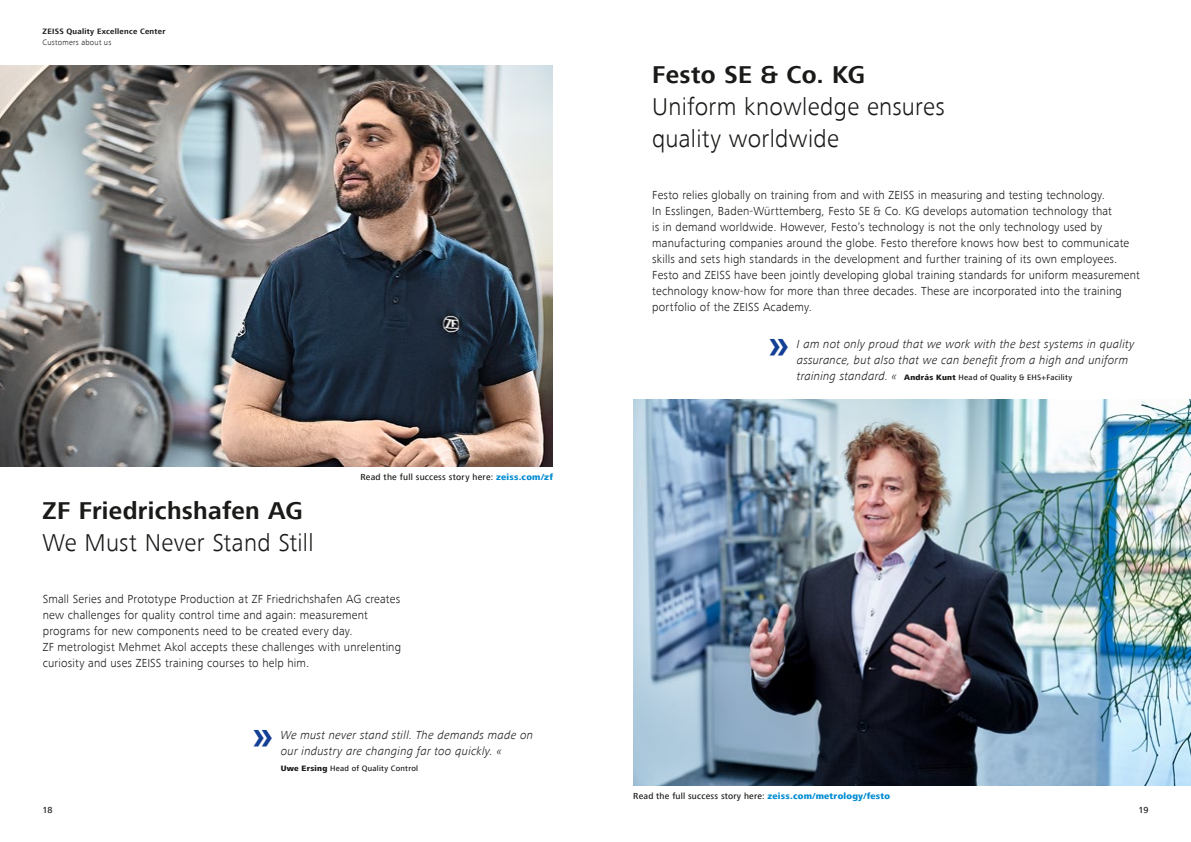
<style>
.page{position:relative;width:1191px;height:842px;background:#fff}
.page>*{position:absolute;margin:0;border:0;box-sizing:border-box;transform-origin:0 0}
.t1{font:700 40.6px "ZEISS Frutiger Next W1 G";color:#134094}
.t2{font:300 25px/32px "ZEISS Frutiger Next W1 G";letter-spacing:.01em;color:#1a1a18}
.t3{font:700 25px "ZEISS Frutiger Next W1 G";letter-spacing:.01em;color:#1a1a18}
.t4{font:300 12px/16px "ZEISS Frutiger Next W1 G";letter-spacing:.015em;color:#1a1a18}
.t5{font:italic 300 12px/16px "ZEISS Frutiger Next W1 G";letter-spacing:.02em;color:#1a1a18}
.t6{font:500 9px "ZEISS Frutiger Next W1 G";letter-spacing:.02em;color:#1a1a18}
.t7{font:500 8px "ZEISS Frutiger Next W1 G";letter-spacing:.03em;color:#1a1a18}
.t8{font:700 8px "ZEISS Frutiger Next W1 G";letter-spacing:.03em;color:#1a1a18}
.t9{font:300 8px "ZEISS Frutiger Next W1 G";letter-spacing:.035em;color:#1a1a18}
.s1{font-weight:800;color:#008bd2}
.s2{font-weight:800}
.s3{font-weight:300;font-style:italic;font-size:12px}
</style>
<div class="page">
<img style="left:0;top:65px;width:553px;height:402px">
<img style="left:633px;top:400px;width:558px;height:385px">
<p class="t8" style="left:43px;top:27px;width:124px">ZEISS Quality Excellence Center</p>
<p class="t9" style="left:43px;top:38px;width:70px">Customers about us</p>
<h2 class="t3" style="left:43px;top:496px;width:262px">ZF Friedrichshafen AG</h2>
<h2 class="t2" style="left:43px;top:526px;width:272px">We Must Never Stand Still</h2>
<p class="t6" style="left:360px;top:472px;width:194px">Read the full success story here: <span class="s1">zeiss.com/zf</span></p>
<p class="t4" style="left:43px;top:591px;width:360px">Small Series and Prototype Production at ZF Friedrichshafen AG creates new challenges for quality control time and again: measurement programs for new components need to be created every day.<br>ZF metrologist Mehmet Akol accepts these challenges with unrelenting curiosity and uses ZEISS training courses to help him.</p>
<h1 class="t1" style="left:252px;top:713px;width:22px">»</h1>
<p class="t5" style="left:281px;top:727px;width:254px">We must never stand still. The demands made on our industry are changing far too quickly. «</p>
<p class="t7" style="left:281px;top:764px;width:139px"><span class="s2">Uwe Ersing</span> Head of Quality Control</p>
<h2 class="t3" style="left:652px;top:61px;width:214px">Festo SE &amp; Co. KG</h2>
<h2 class="t2" style="left:652px;top:91px;width:294px">Uniform knowledge ensures quality worldwide</h2>
<p class="t4" style="left:652px;top:187px;width:489px">Festo relies globally on training from and with ZEISS in measuring and testing technology.<br>In Esslingen, Baden-Württemberg, Festo SE &amp; Co. KG develops automation technology that<br>is in demand worldwide. However, Festo’s technology is not the only technology used by manufacturing companies around the globe. Festo therefore knows how best to communicate skills and sets high standards in the development and further training of its own employees.<br>Festo and ZEISS have been jointly developing global training standards for uniform measurement technology know-how for more than three decades. These are incorporated into the training portfolio of the ZEISS Academy.</p>
<h1 class="t1" style="left:768px;top:321px;width:22px">»</h1>
<p class="t5" style="left:797px;top:336px;width:339px">I am not only proud that we work with the best systems in quality assurance, but also that we can benefit from a high and uniform</p>
<p class="t7" style="left:797px;top:373px;width:277px"><span class="s3">training standard. «</span> <span class="s2">András Kunt</span> Head of Quality &amp; EHS+Facility</p>
<p class="t6" style="left:633px;top:790px;width:258px">Read the full success story here: <span class="s1">zeiss.com/metrology/festo</span></p>
<p class="t6" style="left:43px;top:805px;width:11px">18</p>
<p class="t6" style="left:1138px;top:805px;width:11px">19</p>
</div>
